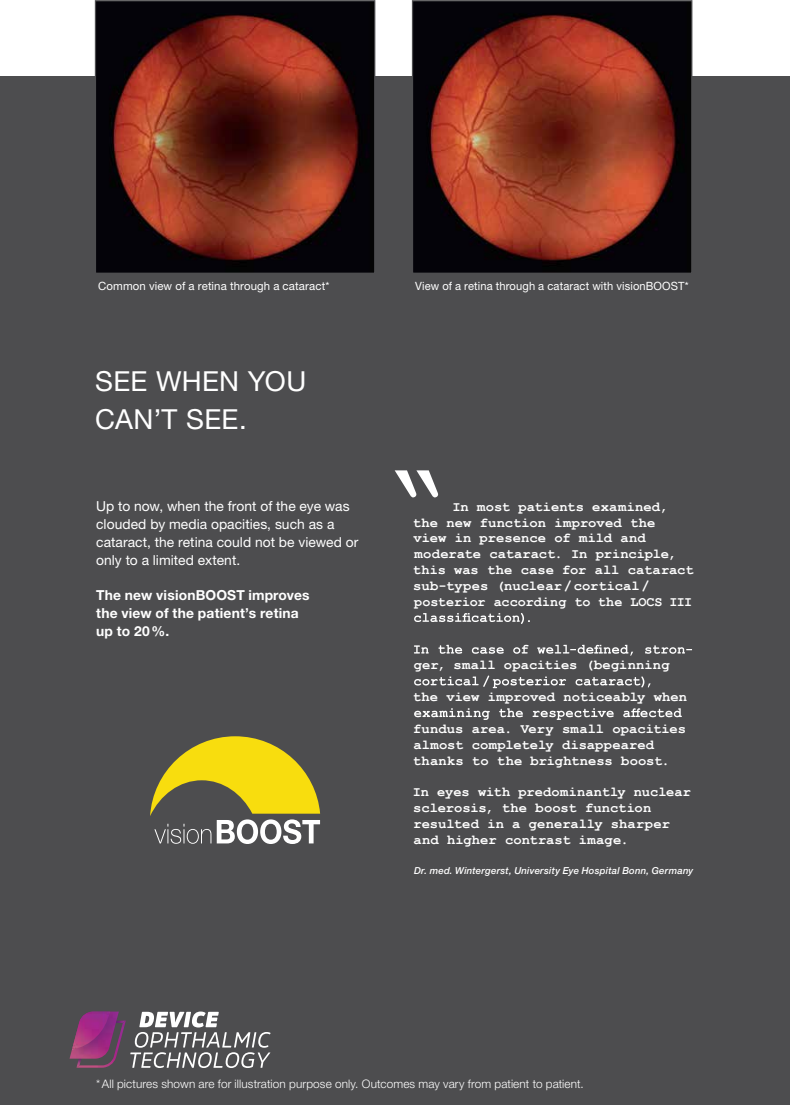
<style>
.page{position:relative;width:790px;height:1105px;background:#fff}
.page>*{position:absolute;margin:0;border:0;box-sizing:border-box;transform-origin:0 0}
.t1{font:700 103.5px "Courier New";color:#fff}
.t2{font:27.62px/37.2px "Helvetica Neue LT Std";letter-spacing:.01em;color:#fff}
.t3{font:700 13.75px/15.9px "Courier New";letter-spacing:.005em;color:#fff}
.t4{font:13.75px/18px "Helvetica Neue LT Std";letter-spacing:.005em;color:#fff}
.t5{font:700 13.75px/18px "Helvetica Neue LT Std";letter-spacing:.015em;color:#fff}
.t6{font:300 11.75px "Helvetica Neue LT Std";letter-spacing:.01em;color:#fff}
.t7{font:11.38px "Helvetica Neue LT Std";letter-spacing:.01em;color:#fff}
.t8{font:italic 500 9.62px "Helvetica Neue LT Std";letter-spacing:.025em;color:#fff}
</style>
<div class="page">
<div style="left:0;top:76px;width:790px;height:1029px;background:#4d4d4f"></div>
<svg style="left:94px;top:0;width:282px;height:273px"></svg>
<svg style="left:411px;top:0;width:282px;height:273px"></svg>
<svg style="left:150px;top:736px;width:170px;height:108px"></svg>
<svg style="left:414px;top:613px;width:116px;height:11px"></svg>
<svg style="left:414px;top:645px;width:278px;height:11px"></svg>
<svg style="left:414px;top:675px;width:236px;height:13px"></svg>
<svg style="left:414px;top:708px;width:267px;height:12px"></svg>
<img style="left:81px;top:1059px;width:35px;height:9px">
<svg style="left:76px;top:1059px;width:5px;height:9px"></svg>
<img style="left:69px;top:1011px;width:47px;height:48px">
<img style="left:72px;top:1011px;width:38px;height:38px">
<svg style="left:116px;top:1011px;width:154px;height:57px"></svg>
<p class="t7" style="left:98px;top:279px;width:233px">Common view of a retina through a cataract*</p>
<p class="t7" style="left:415px;top:279px;width:275px">View of a retina through a cataract with visionBOOST*</p>
<h2 class="t2" style="left:95px;top:363px;width:212px">SEE WHEN YOU<br>CAN’T SEE.</h2>
<p class="t4" style="left:96px;top:497px;width:264px">Up to now, when the front of the eye was clouded by media opacities, such as a cataract, the retina could not be viewed or only to a limited extent.</p>
<p class="t5" style="left:96px;top:586px;width:215px">The new visionBOOST improves the view of the patient’s retina up to 20%.</p>
<h1 class="t1" style="left:386px;top:438px;width:64px">“</h1>
<p class="t3" style="left:413px;top:498px;width:282px;text-indent:40px">In most patients examined, the new function improved the<br>view in presence of mild and moderate cataract. In principle, this was the case for all cataract sub-types (nuclear/cortical/ posterior according to the LOCS III</p>
<p class="t3" style="left:413px;top:657px;width:257px">ger, small opacities (beginning</p>
<p class="t3" style="left:413px;top:688px;width:276px">the view improved noticeably when</p>
<p class="t3" style="left:413px;top:720px;width:275px">fundus area. Very small opacities almost completely disappeared thanks to the brightness boost.</p>
<p class="t3" style="left:413px;top:784px;width:280px">In eyes with predominantly nuclear sclerosis, the boost function resulted in a generally sharper and higher contrast image.</p>
<p class="t8" style="left:414px;top:864px;width:281px">Dr. med. Wintergerst, University Eye Hospital Bonn, Germany</p>
<p class="t6" style="left:96px;top:1076px;width:489px">*All pictures shown are for illustration purpose only. Outcomes may vary from patient to patient.</p>
</div>
